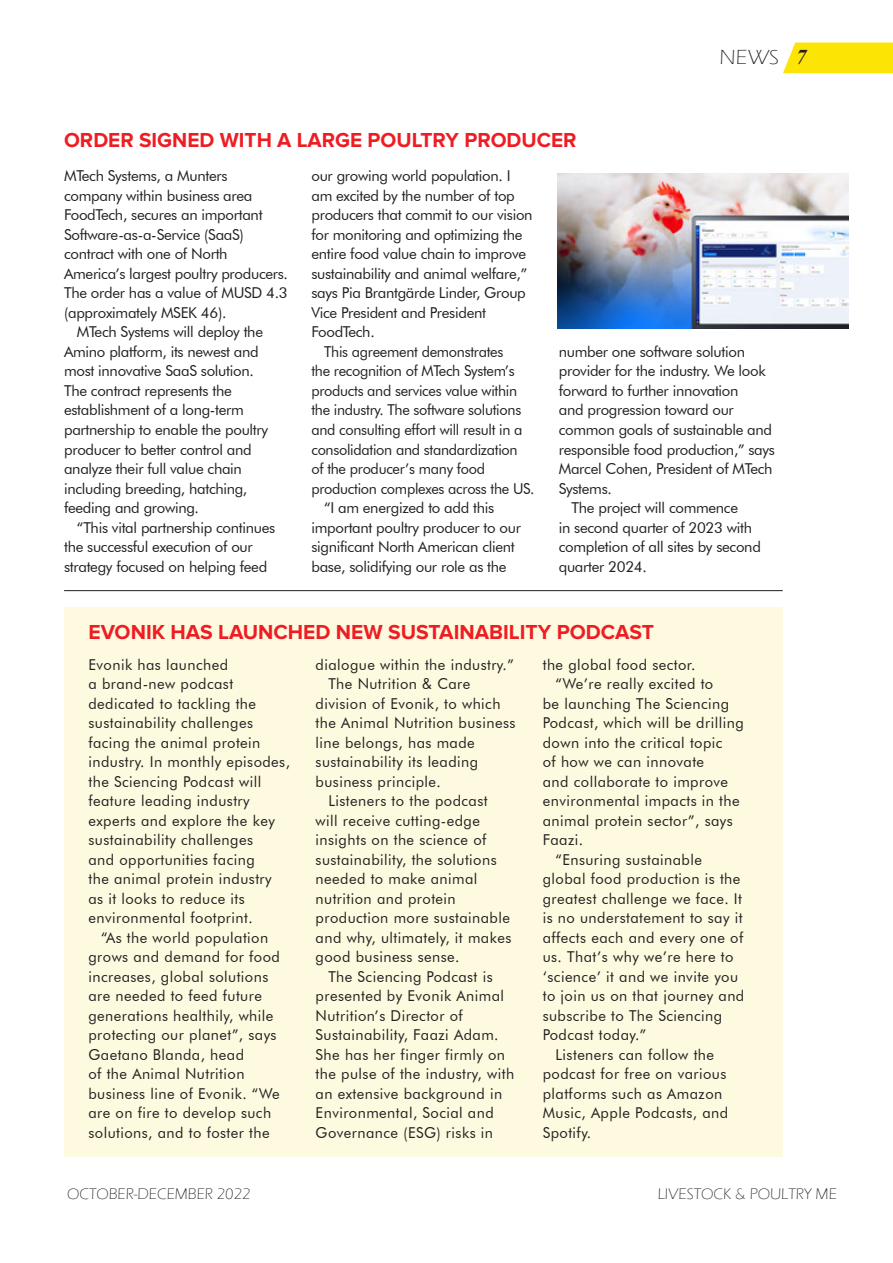
<style>
.page{position:relative;width:893px;height:1263px;background:#fff}
.page>*{position:absolute;margin:0;border:0;box-sizing:border-box;transform-origin:0 0}
.t1{font:700 21px "Proxima Nova";color:#ee1d23}
.t2{font:300 21px "Eras ITC";color:#231f20;scale:1.06 1}
.t3{font:300 15.75px "Eras ITC";color:#231f20}
.t4{font:15px/19.5px "Futura BT";letter-spacing:.03em;color:#231f20}
.t5{font:15px/19.5px "Futura BT";letter-spacing:-.02em;color:#231f20}
.s1{font-family:"Times New Roman";font-weight:700;font-style:italic}
</style>
<div class="page">
<div style="left:783px;top:43px;width:110px;height:30px;background:#fce404"></div>
<hr style="left:64px;top:590px;width:719px;height:1px;background:#231f20">
<div style="left:64px;top:607px;width:719px;height:549px;background:#fdfadf"></div>
<img style="left:558px;top:173px;width:291px;height:155px">
<p class="t1" style="left:64px;top:128px;width:514px">ORDER SIGNED WITH A LARGE POULTRY PRODUCER</p>
<p class="t2" style="left:719px;top:45px;width:83px">NEWS <span class="s1">7</span></p>
<p class="t5" style="left:64px;top:166px;width:225px">MTech Systems, a Munters company within business area<br>FoodTech, secures an important<br>Software-as-a-Service (SaaS) contract with one of North<br>America’s largest poultry producers.<br>The order has a value of MUSD 4.3 (approximately MSEK 46).</p>
<p class="t5" style="left:64px;top:322px;width:205px;text-indent:13px">MTech Systems will deploy the<br>Amino platform, its newest and most innovative SaaS solution.<br>The contract represents the establishment of a long-term partnership to enable the poultry producer to better control and analyze their full value chain including breeding, hatching, feeding and growing.</p>
<p class="t5" style="left:64px;top:517px;width:213px;text-indent:13px">“This vital partnership continues the successful execution of our strategy focused on helping feed</p>
<p class="t5" style="left:311px;top:166px;width:201px">our growing world population. I</p>
<p class="t5" style="left:311px;top:186px;width:205px">am excited by the number of top</p>
<p class="t5" style="left:311px;top:205px;width:223px">producers that commit to our vision</p>
<p class="t5" style="left:311px;top:225px;width:213px">for monitoring and optimizing the</p>
<p class="t5" style="left:311px;top:244px;width:216px">entire food value chain to improve</p>
<p class="t5" style="left:311px;top:264px;width:217px">sustainability and animal welfare,”</p>
<p class="t5" style="left:311px;top:283px;width:216px">says Pia Brantgärde Linder, Group</p>
<p class="t5" style="left:311px;top:303px;width:176px">Vice President and President</p>
<p class="t5" style="left:311px;top:322px;width:65px">FoodTech.</p>
<p class="t5" style="left:324px;top:342px;width:181px">This agreement demonstrates</p>
<p class="t5" style="left:311px;top:361px;width:205px">the recognition of MTech System’s</p>
<p class="t5" style="left:311px;top:381px;width:207px">products and services value within</p>
<p class="t5" style="left:311px;top:400px;width:211px">the industry. The software solutions</p>
<p class="t5" style="left:311px;top:420px;width:213px">and consulting effort will result in a</p>
<p class="t5" style="left:311px;top:439px;width:208px">consolidation and standardization</p>
<p class="t5" style="left:311px;top:459px;width:175px">of the producer’s many food</p>
<p class="t5" style="left:311px;top:478px;width:225px">production complexes across the US.</p>
<p class="t5" style="left:324px;top:498px;width:172px">“I am energized to add this</p>
<p class="t5" style="left:311px;top:517px;width:211px">important poultry producer to our</p>
<p class="t5" style="left:311px;top:537px;width:205px">significant North American client</p>
<p class="t5" style="left:311px;top:556px;width:197px">base, solidifying our role as the</p>
<p class="t5" style="left:559px;top:342px;width:188px">number one software solution</p>
<p class="t5" style="left:559px;top:361px;width:209px">provider for the industry. We look</p>
<p class="t5" style="left:559px;top:381px;width:181px">forward to further innovation</p>
<p class="t5" style="left:559px;top:400px;width:177px">and progression toward our</p>
<p class="t5" style="left:559px;top:420px;width:215px">common goals of sustainable and</p>
<p class="t5" style="left:559px;top:439px;width:218px">responsible food production,” says</p>
<p class="t5" style="left:559px;top:459px;width:215px">Marcel Cohen, President of MTech</p>
<p class="t5" style="left:559px;top:478px;width:55px">Systems.</p>
<p class="t5" style="left:571px;top:498px;width:168px">The project will commence</p>
<p class="t5" style="left:559px;top:517px;width:195px">in second quarter of 2023 with</p>
<p class="t5" style="left:559px;top:537px;width:204px">completion of all sites by second</p>
<p class="t5" style="left:559px;top:556px;width:90px">quarter 2024.</p>
<p class="t1" style="left:88px;top:620px;width:567px">EVONIK HAS LAUNCHED NEW SUSTAINABILITY PODCAST</p>
<p class="t4" style="left:88px;top:654px;width:203px">Evonik has launched<br>a brand-new podcast dedicated to tackling the sustainability challenges facing the animal protein industry. In monthly episodes, the Sciencing Podcast will feature leading industry experts and explore the key sustainability challenges<br>and opportunities facing<br>the animal protein industry as it looks to reduce its environmental footprint.</p>
<p class="t4" style="left:88px;top:927px;width:193px;text-indent:13px">“As the world population grows and demand for food increases, global solutions are needed to feed future generations healthily, while protecting our planet”, says<br>Gaetano Blanda, head<br>of the Animal Nutrition business line of Evonik. “We are on fire to develop such solutions, and to foster the</p>
<p class="t4" style="left:543px;top:654px;width:154px">the global food sector.</p>
<p class="t4" style="left:543px;top:674px;width:202px;text-indent:13px">“We’re really excited to<br>be launching The Sciencing<br>Podcast, which will be drilling down into the critical topic<br>of how we can innovate<br>and collaborate to improve environmental impacts in the animal protein sector”, says<br>Faazi.</p>
<p class="t4" style="left:543px;top:849px;width:203px;text-indent:13px">“Ensuring sustainable global food production is the greatest challenge we face. It is no understatement to say it affects each and every one of us. That’s why we’re here to ‘science’ it and we invite you to join us on that journey and subscribe to The Sciencing<br>Podcast today.”</p>
<p class="t4" style="left:543px;top:1044px;width:187px;text-indent:13px">Listeners can follow the podcast for free on various platforms such as Amazon<br>Music, Apple Podcasts, and<br>Spotify.</p>
<p class="t4" style="left:316px;top:654px;width:200px">dialogue within the industry.”</p>
<p class="t4" style="left:316px;top:674px;width:201px;text-indent:13px">The Nutrition &amp; Care division of Evonik, to which the Animal Nutrition business line belongs, has made sustainability its leading business principle.</p>
<p class="t4" style="left:316px;top:791px;width:197px;text-indent:13px">Listeners to the podcast will receive cutting-edge insights on the science of sustainability, the solutions needed to make animal nutrition and protein production more sustainable and why, ultimately, it makes good business sense.</p>
<p class="t4" style="left:316px;top:966px;width:200px;text-indent:13px">The Sciencing Podcast is presented by Evonik Animal<br>Nutrition’s Director of<br>Sustainability, Faazi Adam.<br>She has her finger firmly on the pulse of the industry, with an extensive background in<br>Environmental, Social and<br>Governance (ESG) risks in</p>
<p class="t3" style="left:67px;top:1185px;width:185px">OCTOBER-DECEMBER 2022</p>
<p class="t3" style="left:658px;top:1185px;width:181px">LIVESTOCK &amp; POULTRY ME</p>
</div>
